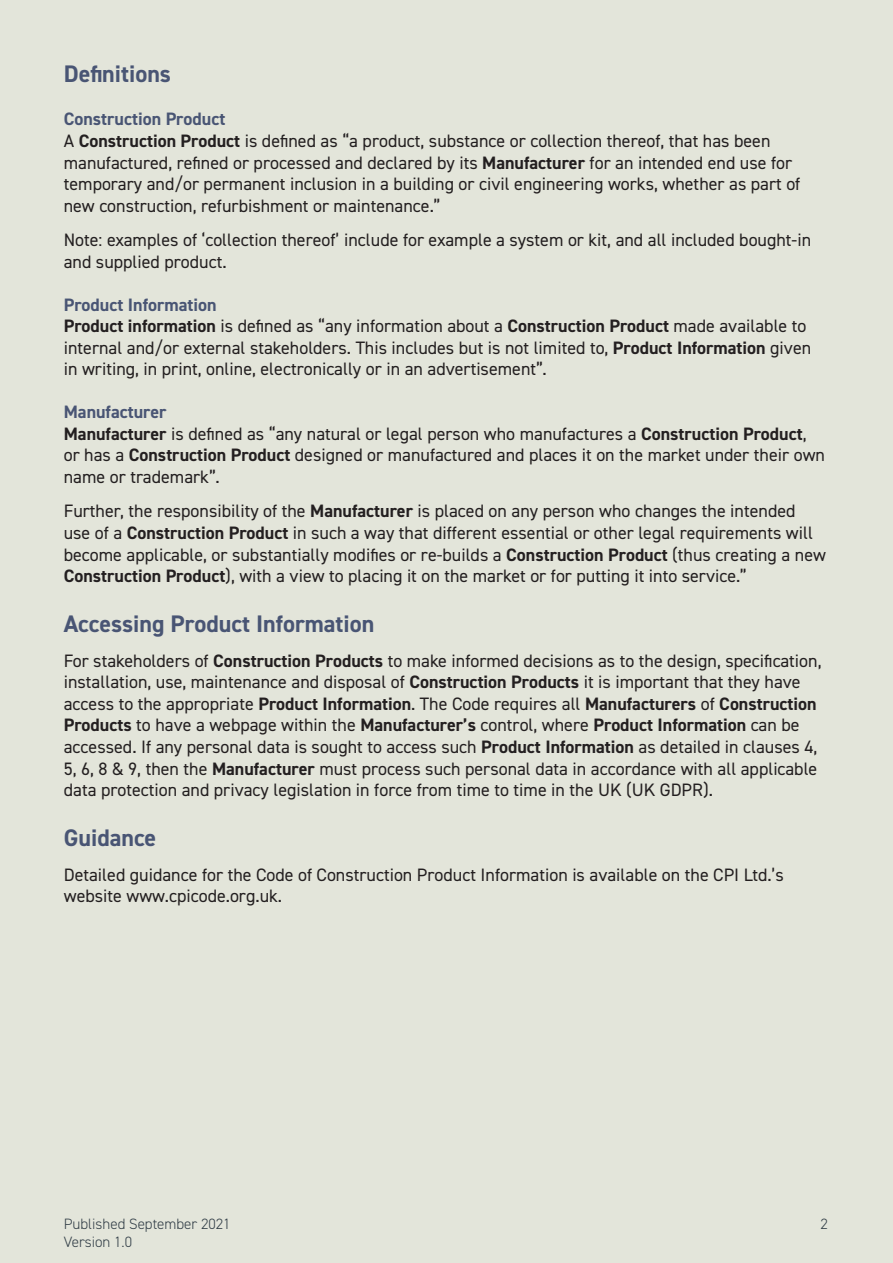
<style>
.page{position:relative;width:893px;height:1263px;background:#e3e5da}
.page>*{position:absolute;margin:0;border:0;box-sizing:border-box;transform-origin:0 0}
.t1{font:700 24px "DIN2014";color:#495574}
.t2{font:18px/21.6px "DIN2014";color:#231f20}
.t3{font:700 18px "DIN2014";color:#495574}
.t4{font:300 15px/18px "DIN2014";color:#323e47}
.s1{font-weight:700}
</style>
<div class="page">
<p class="t1" style="left:64px;top:58px;width:109px">Definitions</p>
<p class="t3" style="left:64px;top:107px;width:163px">Construction Product</p>
<p class="t2" style="left:64px;top:130px;width:738px">A <span class="s1">Construction Product</span> is defined as “a product, substance or collection thereof, that has been manufactured, refined or processed and declared by its <span class="s1">Manufacturer</span> for an intended end use for temporary and/or permanent inclusion in a building or civil engineering works, whether as part of new construction, refurbishment or maintenance.”</p>
<p class="t2" style="left:64px;top:229px;width:749px">Note: examples of ‘collection thereof’ include for example a system or kit, and all included bought-in and supplied product.</p>
<p class="t3" style="left:64px;top:292px;width:154px">Product Information</p>
<p class="t2" style="left:64px;top:315px;width:749px"><span class="s1">Product information</span> is defined as “any information about a <span class="s1">Construction Product</span> made available to internal and/or external stakeholders. This includes but is not limited to, <span class="s1">Product Information</span> given in writing, in print, online, electronically or in an advertisement”.</p>
<p class="t3" style="left:64px;top:400px;width:104px">Manufacturer</p>
<p class="t2" style="left:64px;top:422px;width:763px"><span class="s1">Manufacturer</span> is defined as “any natural or legal person who manufactures a <span class="s1">Construction Product</span>, or has a <span class="s1">Construction Product</span> designed or manufactured and places it on the market under their own name or trademark”.</p>
<p class="t2" style="left:64px;top:500px;width:764px">Further, the responsibility of the <span class="s1">Manufacturer</span> is placed on any person who changes the intended use of a <span class="s1">Construction Product</span> in such a way that different essential or other legal requirements will become applicable, or substantially modifies or re-builds a <span class="s1">Construction Product</span> (thus creating a new <span class="s1">Construction Product</span>), with a view to placing it on the market or for putting it into service.”</p>
<p class="t1" style="left:64px;top:608px;width:312px">Accessing Product Information</p>
<p class="t2" style="left:64px;top:649px;width:759px">For stakeholders of <span class="s1">Construction Products</span> to make informed decisions as to the design, specification, installation, use, maintenance and disposal of <span class="s1">Construction Products</span> it is important that they have access to the appropriate <span class="s1">Product Information</span>. The Code requires all <span class="s1">Manufacturers</span> of <span class="s1">Construction Products</span> to have a webpage within the <span class="s1">Manufacturer’s</span> control, where <span class="s1">Product Information</span> can be accessed. If any personal data is sought to access such <span class="s1">Product Information</span> as detailed in clauses 4, 5, 6, 8 &amp; 9, then the <span class="s1">Manufacturer</span> must process such personal data in accordance with all applicable data protection and privacy legislation in force from time to time in the UK (UK GDPR).</p>
<p class="t1" style="left:64px;top:822px;width:94px">Guidance</p>
<p class="t2" style="left:64px;top:863px;width:721px">Detailed guidance for the Code of Construction Product Information is available on the CPI Ltd.’s website www.cpicode.org.uk.</p>
<p class="t4" style="left:64px;top:1215px;width:168px">Published September 2021<br>Version 1.0</p>
<p class="t4" style="left:820px;top:1215px;width:9px">2</p>
</div>
